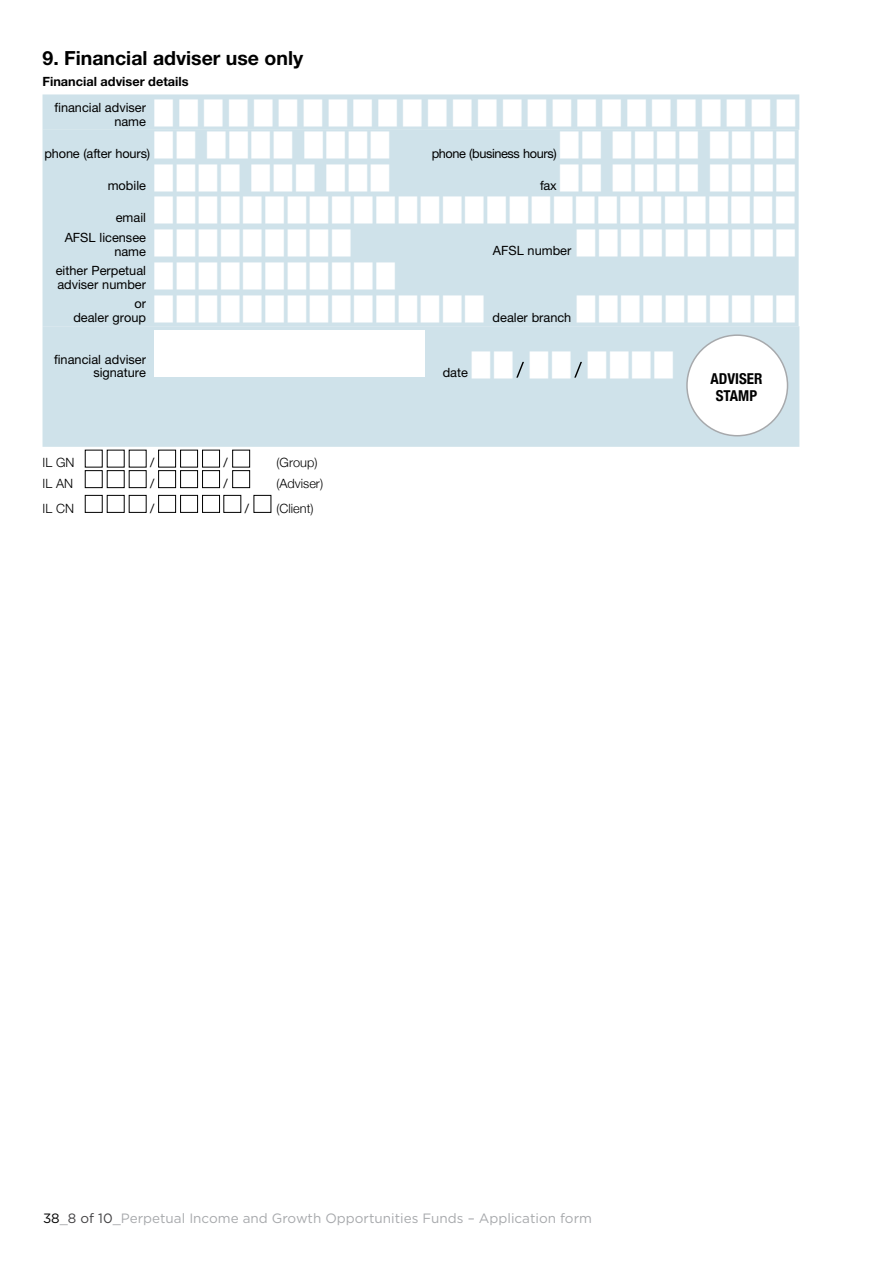
<style>
.page{position:relative;width:893px;height:1263px;background:#fff}
.page>*{position:absolute;margin:0;border:0;box-sizing:border-box;transform-origin:0 0}
.t1{font:700 19.5px "Helvetica Neue LT Pro";color:#000}
.t2{font:700 condensed 15px/16.5px "Helvetica Neue";color:#000;text-align:center}
.t3{font:13.5px "Gotham";color:#a7a9ac}
.t4{font:12.75px/13.5px "Helvetica Neue LT Pro";color:#000;text-align:right}
.t5{font:300 12.75px "Helvetica Neue";color:#000}
.t6{font:700 12.75px "Helvetica Neue LT Pro";color:#000}
.t7{font:12.75px "Helvetica Neue LT Pro";letter-spacing:-.03em;color:#000}
.s1{color:#000}
.s2{color:#414042}
</style>
<div class="page">
<div style="left:43px;top:223px;width:756px;height:103px;background:#cfe2ea"></div>
<div style="left:43px;top:326px;width:756px;height:121px;background:#cfe2ea"></div>
<div style="left:155px;top:330px;width:270px;height:47px;background:#fff"></div>
<div style="left:687px;top:335px;width:100px;height:101px;background:#fff;border-radius:50%"></div>
<div style="left:686px;top:334px;width:102px;height:102px;border:2px solid #a7a9ac;border-radius:50%"></div>
<div style="left:158px;top:450px;width:18px;height:17px;border:1px solid #000"></div>
<div style="left:180px;top:450px;width:18px;height:17px;border:1px solid #000"></div>
<div style="left:202px;top:450px;width:18px;height:17px;border:1px solid #000"></div>
<div style="left:232px;top:450px;width:18px;height:17px;border:1px solid #000"></div>
<div style="left:85px;top:470px;width:17px;height:18px;border:1px solid #000"></div>
<div style="left:107px;top:470px;width:17px;height:18px;border:1px solid #000"></div>
<div style="left:129px;top:470px;width:17px;height:18px;border:1px solid #000"></div>
<div style="left:158px;top:470px;width:18px;height:18px;border:1px solid #000"></div>
<div style="left:180px;top:470px;width:18px;height:18px;border:1px solid #000"></div>
<div style="left:202px;top:470px;width:18px;height:18px;border:1px solid #000"></div>
<div style="left:232px;top:470px;width:18px;height:18px;border:1px solid #000"></div>
<div style="left:85px;top:495px;width:17px;height:18px;border:1px solid #000"></div>
<div style="left:107px;top:495px;width:17px;height:18px;border:1px solid #000"></div>
<div style="left:129px;top:495px;width:17px;height:18px;border:1px solid #000"></div>
<div style="left:158px;top:495px;width:18px;height:18px;border:1px solid #000"></div>
<div style="left:180px;top:495px;width:18px;height:18px;border:1px solid #000"></div>
<div style="left:202px;top:495px;width:18px;height:18px;border:1px solid #000"></div>
<div style="left:224px;top:495px;width:17px;height:18px;border:1px solid #000"></div>
<div style="left:254px;top:495px;width:17px;height:18px;border:1px solid #000"></div>
<div style="left:43px;top:94px;width:756px;height:129px;background:#cfe2ea"></div>
<div style="left:155px;top:229px;width:196px;height:27px;background:#cfe2ea"></div>
<div style="left:577px;top:229px;width:218px;height:27px;background:#cfe2ea"></div>
<div style="left:155px;top:262px;width:240px;height:28px;background:#cfe2ea"></div>
<div style="left:155px;top:296px;width:329px;height:27px;background:#cfe2ea"></div>
<div style="left:577px;top:296px;width:218px;height:27px;background:#cfe2ea"></div>
<svg style="left:472px;top:351px;width:52px;height:27px"></svg>
<svg style="left:530px;top:351px;width:52px;height:27px"></svg>
<div style="left:588px;top:351px;width:85px;height:27px;background:#cfe2ea"></div>
<h1 class="t1" style="left:43px;top:46px;width:262px">9. Financial adviser use only</h1>
<p class="t6" style="left:43px;top:74px;width:148px">Financial adviser details</p>
<p class="t4" style="left:54px;top:100px;width:93px">financial adviser name</p>
<p class="t4" style="left:44px;top:146px;width:107px">phone (after hours)</p>
<p class="t7" style="left:432px;top:145px;width:126px">phone (business hours)</p>
<p class="t4" style="left:108px;top:178px;width:40px">mobile</p>
<p class="t4" style="left:540px;top:178px;width:18px">fax</p>
<p class="t4" style="left:65px;top:207px;width:83px;line-height:19.8px">email<br>AFSL licensee</p>
<p class="t4" style="left:114px;top:244px;width:33px">name</p>
<p class="t4" style="left:493px;top:244px;width:80px">AFSL number</p>
<p class="t4" style="left:56px;top:264px;width:92px;text-align:left">either Perpetual adviser number</p>
<p class="t4" style="left:73px;top:297px;width:74px">or<br>dealer group</p>
<p class="t4" style="left:493px;top:310px;width:80px">dealer branch</p>
<p class="t4" style="left:54px;top:352px;width:93px">financial adviser signature</p>
<p class="t4" style="left:443px;top:366px;width:27px">date</p>
<p class="t5" style="left:43px;top:452px;width:34px">IL GN</p>
<p class="t4" style="left:150px;top:456px;width:6px">/</p>
<p class="t4" style="left:224px;top:456px;width:6px">/</p>
<p class="t5" style="left:277px;top:452px;width:42px">(Group)</p>
<p class="t5" style="left:43px;top:473px;width:32px">IL AN</p>
<p class="t4" style="left:150px;top:476px;width:6px">/</p>
<p class="t4" style="left:224px;top:476px;width:6px">/</p>
<p class="t5" style="left:277px;top:473px;width:48px">(Adviser)</p>
<p class="t5" style="left:43px;top:498px;width:33px">IL CN</p>
<p class="t4" style="left:150px;top:501px;width:6px">/</p>
<p class="t4" style="left:245px;top:501px;width:6px">/</p>
<p class="t5" style="left:277px;top:498px;width:39px">(Client)</p>
<p class="t2" style="left:710px;top:370px;width:53px">ADVISER<br>STAMP</p>
<p class="t3" style="left:43px;top:1210px;width:550px"><span class="s1">38</span>_<span class="s2">8 of 10</span>_Perpetual Income and Growth Opportunities Funds – Application form</p>
</div>
